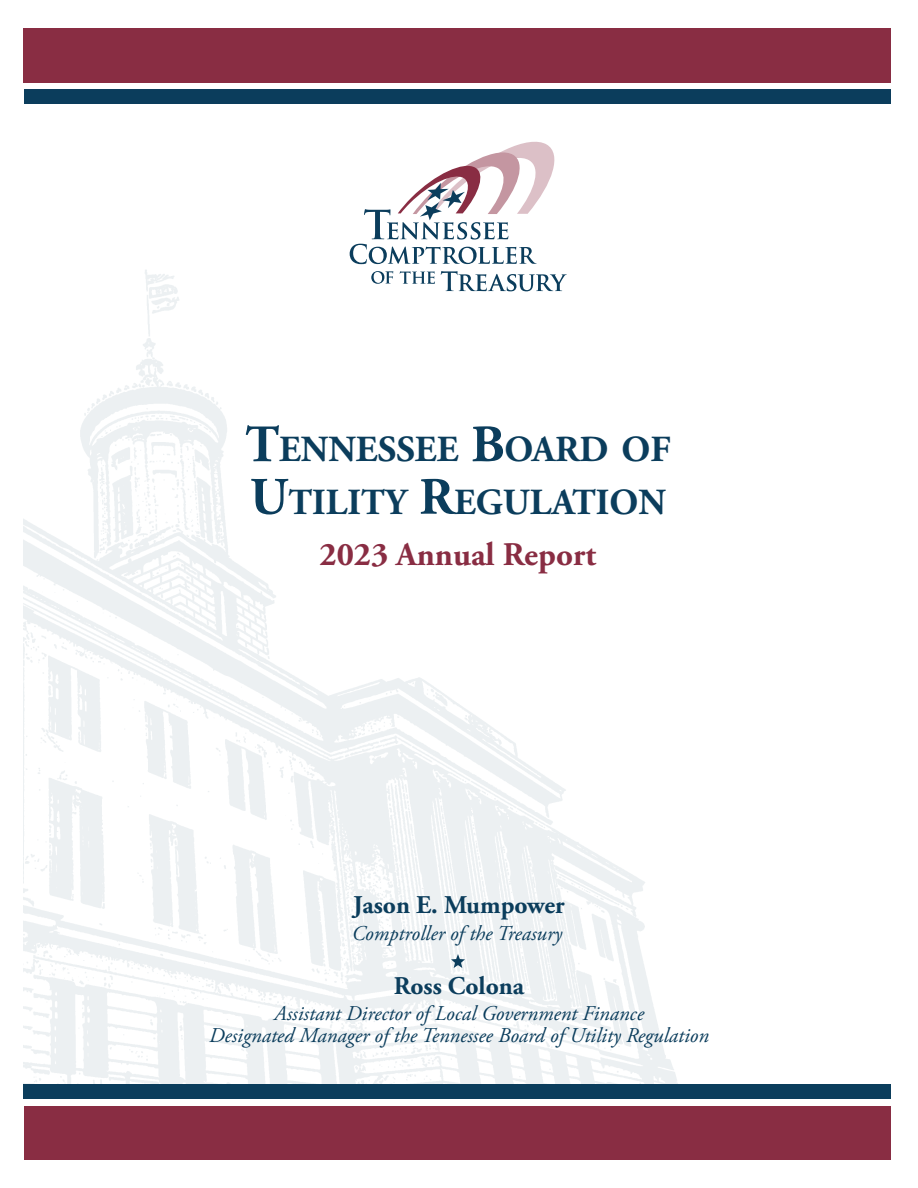
<style>
.page{position:relative;width:918px;height:1188px;background:#fff}
.page>*{position:absolute;margin:0;border:0;box-sizing:border-box;transform-origin:0 0}
.t1{font:700 36.75px/52.5px "Adobe Garamond Pro";color:#0b3d5c}
.t2{font:700 33px "Adobe Garamond Pro";color:#892d43}
.t3{font:700 25.5px "Adobe Garamond Pro";color:#0b3d5c}
.t4{font:italic 21px/22.5px "Adobe Garamond Pro";color:#0b3d5c;text-align:center}
.s1{font-size:52.5px}
</style>
<div class="page">
<img style="left:24px;top:264px;width:680px;height:821px">
<div style="left:24px;top:28px;width:867px;height:55px;background:#892d43"></div>
<div style="left:24px;top:1106px;width:866px;height:54px;background:#892d43"></div>
<div style="left:24px;top:90px;width:866px;height:14px;background:#0b3d5c"></div>
<div style="left:24px;top:1085px;width:867px;height:14px;background:#0b3d5c"></div>
<svg style="left:441px;top:271px;width:126px;height:20px"></svg>
<svg style="left:400px;top:271px;width:35px;height:13px"></svg>
<svg style="left:371px;top:271px;width:22px;height:13px"></svg>
<svg style="left:350px;top:142px;width:205px;height:122px"></svg>
<svg style="left:452px;top:955px;width:13px;height:12px"></svg>
<h1 class="t1" style="left:245px;top:424px;width:427px"><span class="s1">T</span>ENNESSEE <span class="s1">B</span>OARD OF<br><span class="s1">U</span>TILITY <span class="s1">R</span>EGULATION</h1>
<h2 class="t2" style="left:320px;top:535px;width:278px">2023 Annual Report</h2>
<p class="t3" style="left:353px;top:890px;width:213px">Jason E. Mumpower</p>
<p class="t4" style="left:352px;top:923px;width:212px">Comptroller of the Treasury</p>
<p class="t3" style="left:394px;top:971px;width:132px">Ross Colona</p>
<p class="t4" style="left:209px;top:1002px;width:501px">Assistant Director of Local Government Finance<br>Designated Manager of the Tennessee Board of Utility Regulation</p>
</div>
